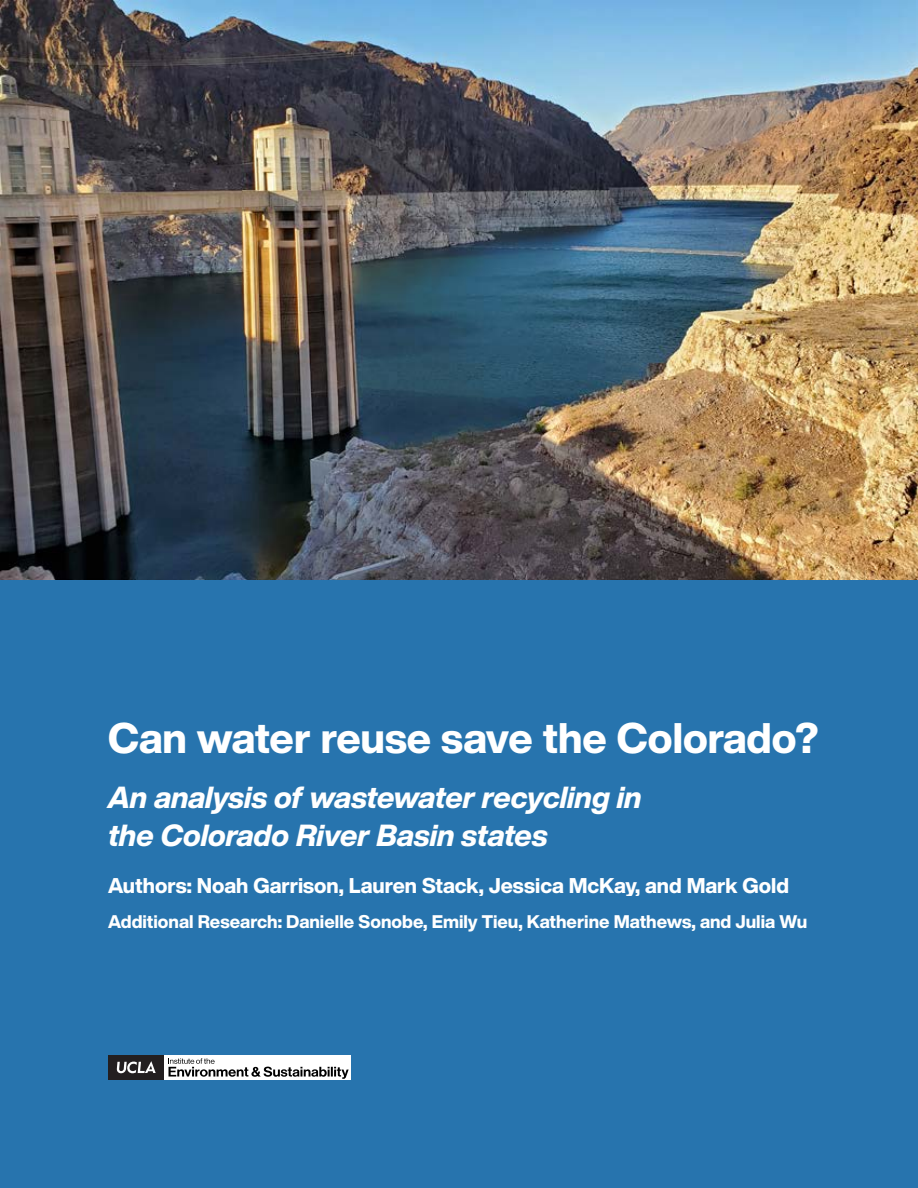
<style>
.page{position:relative;width:918px;height:1188px;background:#fff}
.page>*{position:absolute;margin:0;border:0;box-sizing:border-box;transform-origin:0 0}
.t1{font:800 42px "Helvetica Now Display";color:#fff}
.t2{font:italic 800 30px/37.5px "Helvetica Now Display";color:#fff}
.t3{font:800 21px "Helvetica Now Display";color:#fff}
.t4{font:800 18px "Helvetica Now Display";color:#fff}
</style>
<div class="page">
<img style="left:0;top:0;width:918px;height:580px">
<div style="left:0;top:580px;width:918px;height:608px;background:#2774ae"></div>
<div style="left:108px;top:1055px;width:243px;height:25px;background:#fff"></div>
<svg style="left:168px;top:1058px;width:181px;height:21px"></svg>
<div style="left:108px;top:1055px;width:55px;height:25px;background:#231f20"></div>
<svg style="left:117px;top:1061px;width:39px;height:12px"></svg>
<h1 class="t1" style="left:108px;top:709px;width:712px">Can water reuse save the Colorado?</h1>
<h2 class="t2" style="left:108px;top:779px;width:535px">An analysis of wastewater recycling in the Colorado River Basin states</h2>
<p class="t3" style="left:108px;top:871px;width:683px">Authors: Noah Garrison, Lauren Stack, Jessica McKay, and Mark Gold</p>
<p class="t4" style="left:108px;top:909px;width:701px">Additional Research: Danielle Sonobe, Emily Tieu, Katherine Mathews, and Julia Wu</p>
</div>
